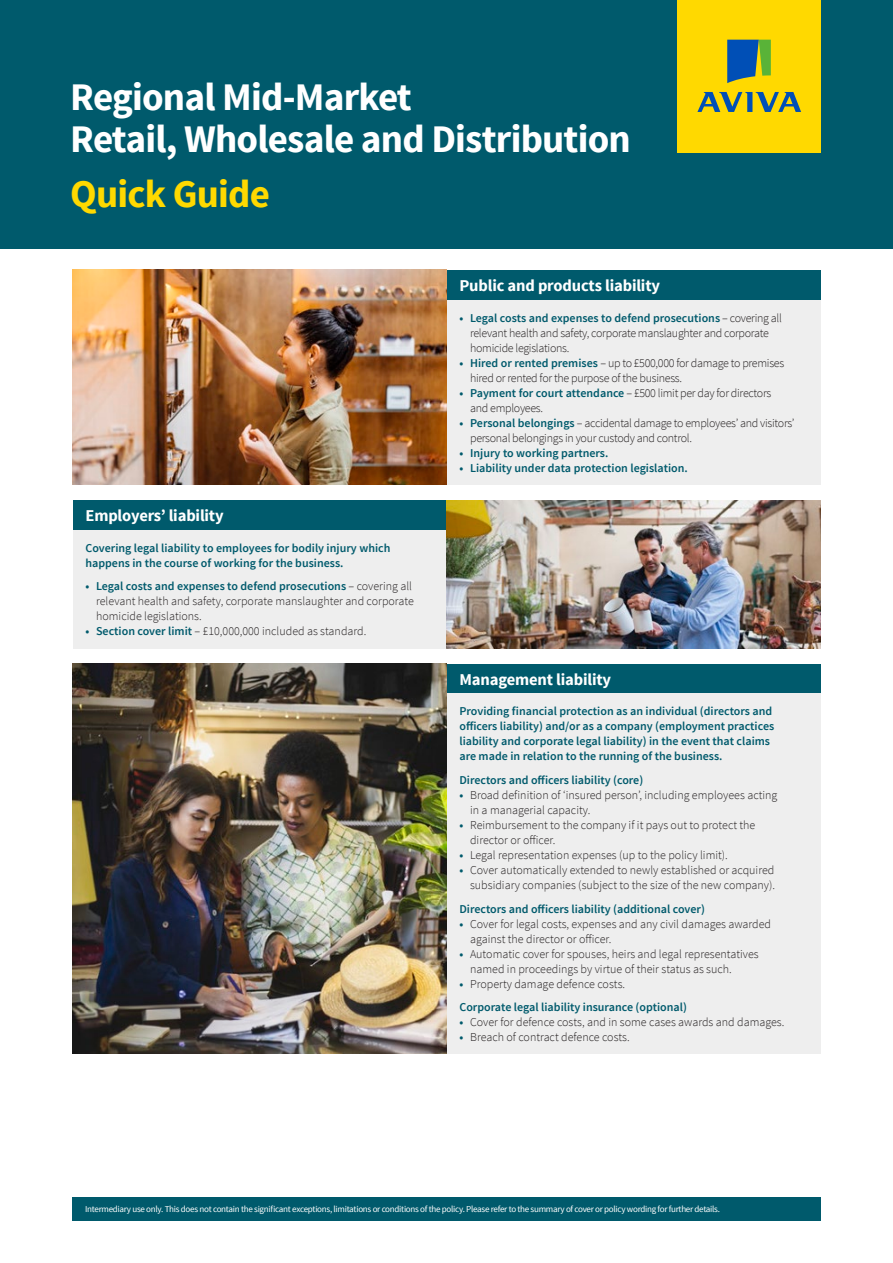
<style>
.page{position:relative;width:893px;height:1263px;background:#fff}
.page>*{position:absolute;margin:0;border:0;box-sizing:border-box;transform-origin:0 0}
.t1{font:700 39px/42px "Source Sans Pro";letter-spacing:-.02em;color:#fff}
.t2{font:700 39px "Source Sans Pro";letter-spacing:-.02em;color:#ffd900}
.t3{font:700 16.5px "Source Sans Pro";letter-spacing:-.01em;color:#fff}
.t4{font:300 12px/15px "Source Sans Pro";color:#231f20}
.t5{font:600 12px/15px "Source Sans Pro";color:#005a6c}
.t6{font:300 12px/15px "Source Sans Pro";letter-spacing:-.025em;color:#231f20}
.t7{font:9px "Source Sans Pro";letter-spacing:-.03em;color:#fff}
.s1{font-weight:600;color:#005a6c}
.s2{font-weight:300;color:#231f20}
</style>
<div class="page">
<div style="left:0;top:0;width:893px;height:249px;background:#005a6c"></div>
<div style="left:677px;top:0;width:144px;height:152px;background:#ffd900"></div>
<svg style="left:697px;top:92px;width:104px;height:20px"></svg>
<svg style="left:727px;top:40px;width:44px;height:43px"></svg>
<div style="left:73px;top:530px;width:374px;height:118px;background:#eee"></div>
<div style="left:73px;top:500px;width:374px;height:30px;background:#005a6c"></div>
<div style="left:447px;top:270px;width:374px;height:30px;background:#005a6c"></div>
<div style="left:447px;top:300px;width:374px;height:184px;background:#eee"></div>
<div style="left:447px;top:664px;width:374px;height:30px;background:#005a6c"></div>
<div style="left:447px;top:694px;width:374px;height:360px;background:#eee"></div>
<div style="left:72px;top:1197px;width:749px;height:23px;background:#005a6c"></div>
<img style="left:73px;top:664px;width:374px;height:390px">
<img style="left:447px;top:500px;width:374px;height:148px">
<img style="left:73px;top:270px;width:373px;height:214px">
<h1 class="t1" style="left:70px;top:78px;width:562px">Regional Mid-Market<br>Retail, Wholesale and Distribution</h1>
<h1 class="t2" style="left:70px;top:169px;width:201px">Quick Guide</h1>
<h2 class="t3" style="left:85px;top:505px;width:140px">Employers’ liability</h2>
<p class="t5" style="left:85px;top:541px;width:306px">Covering legal liability to employees for bodily injury which happens in the course of working for the business.</p>
<p class="t4" style="left:96px;top:579px;width:319px;text-indent:-11px"><span class="s1">• Legal costs and expenses to defend prosecutions</span> – covering all relevant health and safety, corporate manslaughter and corporate homicide legislations.</p>
<p class="t4" style="left:85px;top:624px;width:282px"><span class="s1">• Section cover limit</span> – £10,000,000 included as standard.</p>
<h2 class="t3" style="left:459px;top:275px;width:202px">Public and products liability</h2>
<p class="t6" style="left:470px;top:310px;width:313px;text-indent:-11px"><span class="s1">• Legal costs and expenses to defend prosecutions</span> – covering all relevant health and safety, corporate manslaughter and corporate homicide legislations.</p>
<p class="t6" style="left:470px;top:355px;width:316px;text-indent:-11px"><span class="s1">• Hired or rented premises</span> – up to £500,000 for damage to premises hired or rented for the purpose of the business.</p>
<p class="t6" style="left:470px;top:385px;width:303px;text-indent:-11px"><span class="s1">• Payment for court attendance</span> – £500 limit per day for directors and employees.</p>
<p class="t6" style="left:470px;top:415px;width:326px;text-indent:-11px"><span class="s1">• Personal belongings</span> – accidental damage to employees’ and visitors’ personal belongings in your custody and control.</p>
<p class="t5" style="left:459px;top:445px;width:150px">• Injury to working partners.</p>
<p class="t5" style="left:459px;top:460px;width:230px">• Liability under data protection legislation.</p>
<h2 class="t3" style="left:459px;top:669px;width:153px">Management liability</h2>
<p class="t5" style="left:459px;top:704px;width:316px">Providing financial protection as an individual (directors and officers liability) and/or as a company (employment practices liability and corporate legal liability) in the event that claims are made in relation to the running of the business.</p>
<p class="t5" style="left:459px;top:773px;width:185px">Directors and officers liability (core)</p>
<p class="t4" style="left:470px;top:787px;width:309px;text-indent:-11px"><span class="s1">•</span> Broad definition of ‘insured person’, including employees acting in a managerial capacity.</p>
<p class="t4" style="left:470px;top:817px;width:287px;text-indent:-11px"><span class="s1">•</span> Reimbursement to the company if it pays out to protect the director or officer.</p>
<p class="t4" style="left:459px;top:847px;width:270px"><span class="s1">•</span> Legal representation expenses (up to the policy limit).</p>
<p class="t4" style="left:459px;top:862px;width:317px;text-align:right"><span class="s1">•</span> Cover automatically extended to newly established or acquired subsidiary companies (subject to the size of the new company).</p>
<p class="t5" style="left:459px;top:901px;width:247px">Directors and officers liability (additional cover)</p>
<p class="t4" style="left:470px;top:916px;width:303px;text-indent:-11px"><span class="s1">•</span> Cover for legal costs, expenses and any civil damages awarded against the director or officer.</p>
<p class="t4" style="left:470px;top:946px;width:290px;text-indent:-11px"><span class="s1">•</span> Automatic cover for spouses, heirs and legal representatives named in proceedings by virtue of their status as such.</p>
<p class="t5" style="left:459px;top:972px;width:229px;line-height:23.5px">• <span class="s2">Property damage defence costs.<br></span>Corporate legal liability insurance (optional)</p>
<p class="t4" style="left:459px;top:1014px;width:326px"><span class="s1">•</span> Cover for defence costs, and in some cases awards and damages.</p>
<p class="t4" style="left:459px;top:1029px;width:172px"><span class="s1">•</span> Breach of contract defence costs.</p>
<p class="t7" style="left:85px;top:1203px;width:636px">Intermediary use only. This does not contain the significant exceptions, limitations or conditions of the policy. Please refer to the summary of cover or policy wording for further details.</p>
</div>
